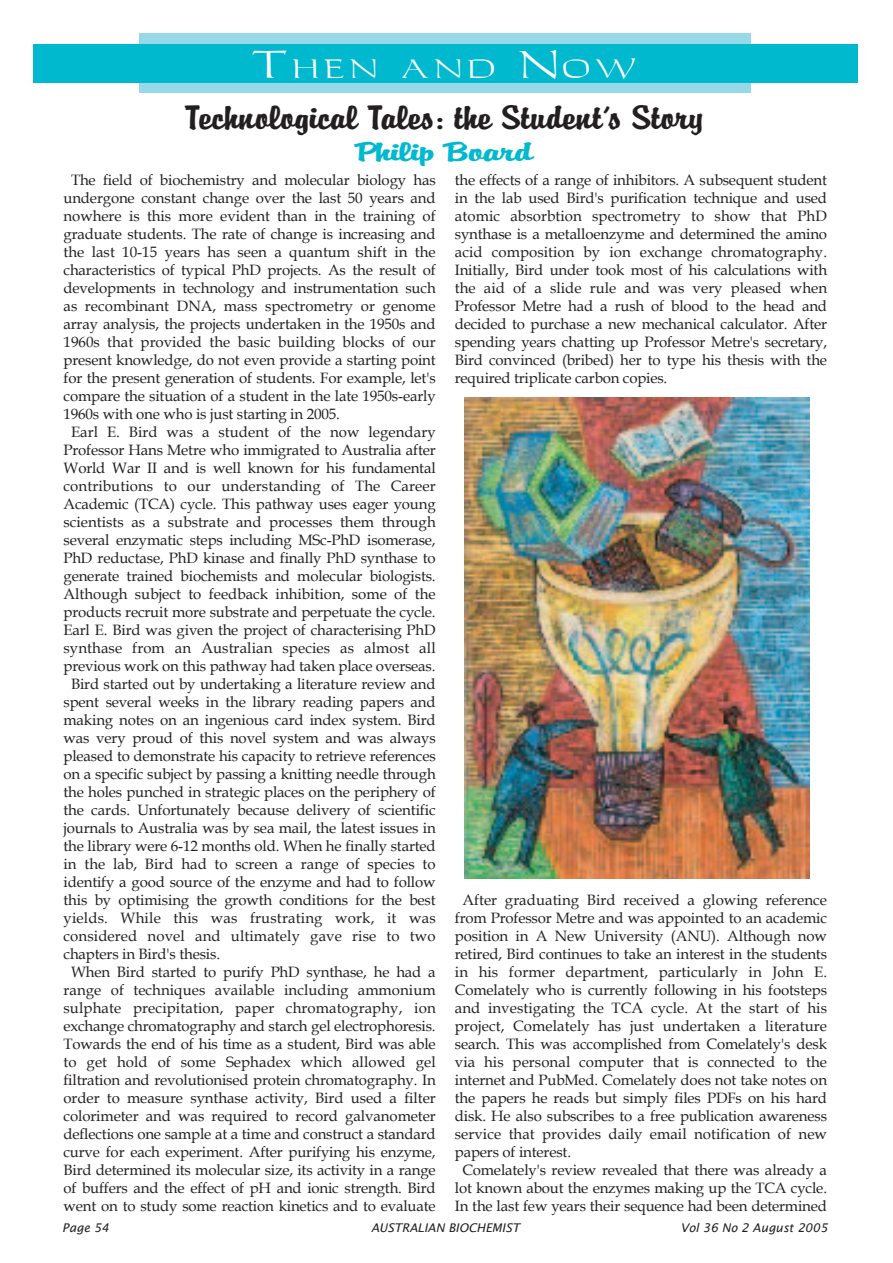
<style>
.page{position:relative;width:893px;height:1263px;background:#fff}
.page>*{position:absolute;margin:0;border:0;box-sizing:border-box;transform-origin:0 0}
.t1{font:36px "Carolus";letter-spacing:.075em;color:#fff;scale:1.25 1}
.t2{font:30px "Brody";color:#231f20;scale:1.25 1}
.t3{font:24px "Brody";letter-spacing:-.025em;color:#00b9cf;scale:1.75 1}
.t4{font:15px/18px "Book Antiqua";letter-spacing:-.01em;color:#231f20;text-align:justify}
.t5{font:15px "Book Antiqua";letter-spacing:.01em;color:#231f20}
.t6{font:italic 12px "Lucida Sans";color:#231f20}
</style>
<div class="page">
<div style="left:139px;top:33px;width:611px;height:60px;background:#97d8e9"></div>
<div style="left:33px;top:44px;width:824px;height:38px;background:#00b9cf"></div>
<img style="left:465px;top:397px;width:344px;height:481px">
<h1 class="t1" style="left:251px;top:46px;width:310px">Then and Now</h1>
<h2 class="t2" style="left:185px;top:99px;width:417px">Technological Tales: the Student's Story</h2>
<p class="t4" style="left:71px;top:171px;width:366px">The field of biochemistry and molecular biology has</p>
<p class="t4" style="left:64px;top:189px;width:374px">undergone constant change over the last 50 years and</p>
<p class="t4" style="left:63px;top:207px;width:374px">nowhere is this more evident than in the training of</p>
<p class="t4" style="left:63px;top:225px;width:374px">graduate students. The rate of change is increasing and</p>
<p class="t4" style="left:63px;top:243px;width:374px">the last 10-15 years has seen a quantum shift in the</p>
<p class="t4" style="left:63px;top:261px;width:374px">characteristics of typical PhD projects. As the result of</p>
<p class="t4" style="left:63px;top:279px;width:374px">developments in technology and instrumentation such</p>
<p class="t4" style="left:63px;top:297px;width:374px">as recombinant DNA, mass spectrometry or genome</p>
<p class="t4" style="left:63px;top:315px;width:374px">array analysis, the projects undertaken in the 1950s and</p>
<p class="t4" style="left:63px;top:333px;width:374px">1960s that provided the basic building blocks of our</p>
<p class="t4" style="left:63px;top:351px;width:374px">present knowledge, do not even provide a starting point</p>
<p class="t4" style="left:63px;top:369px;width:374px">for the present generation of students. For example, let's</p>
<p class="t4" style="left:63px;top:387px;width:374px">compare the situation of a student in the late 1950s-early</p>
<p class="t4" style="left:63px;top:405px;width:278px">1960s with one who is just starting in 2005.</p>
<p class="t4" style="left:71px;top:423px;width:366px">Earl E. Bird was a student of the now legendary</p>
<p class="t4" style="left:63px;top:441px;width:374px">Professor Hans Metre who immigrated to Australia after</p>
<p class="t4" style="left:63px;top:459px;width:374px">World War II and is well known for his fundamental</p>
<p class="t4" style="left:63px;top:477px;width:374px">contributions to our understanding of The Career</p>
<p class="t4" style="left:63px;top:495px;width:374px">Academic (TCA) cycle. This pathway uses eager young</p>
<p class="t4" style="left:63px;top:513px;width:374px">scientists as a substrate and processes them through</p>
<p class="t4" style="left:63px;top:531px;width:374px">several enzymatic steps including MSc-PhD isomerase,</p>
<p class="t4" style="left:63px;top:549px;width:374px">PhD reductase, PhD kinase and finally PhD synthase to</p>
<p class="t4" style="left:63px;top:567px;width:374px">generate trained biochemists and molecular biologists.</p>
<p class="t4" style="left:63px;top:585px;width:374px">Although subject to feedback inhibition, some of the</p>
<p class="t4" style="left:63px;top:603px;width:374px">products recruit more substrate and perpetuate the cycle.</p>
<p class="t4" style="left:63px;top:621px;width:374px">Earl E. Bird was given the project of characterising PhD</p>
<p class="t4" style="left:63px;top:639px;width:374px">synthase from an Australian species as almost all</p>
<p class="t4" style="left:63px;top:657px;width:374px">previous work on this pathway had taken place overseas.</p>
<p class="t4" style="left:71px;top:675px;width:366px">Bird started out by undertaking a literature review and</p>
<p class="t4" style="left:64px;top:693px;width:374px">spent several weeks in the library reading papers and</p>
<p class="t4" style="left:64px;top:711px;width:374px">making notes on an ingenious card index system. Bird</p>
<p class="t4" style="left:63px;top:729px;width:374px">was very proud of this novel system and was always</p>
<p class="t4" style="left:63px;top:747px;width:374px">pleased to demonstrate his capacity to retrieve references</p>
<p class="t4" style="left:63px;top:765px;width:374px">on a specific subject by passing a knitting needle through</p>
<p class="t4" style="left:63px;top:783px;width:374px">the holes punched in strategic places on the periphery of</p>
<p class="t4" style="left:63px;top:801px;width:374px">the cards. Unfortunately because delivery of scientific</p>
<p class="t4" style="left:63px;top:819px;width:374px">journals to Australia was by sea mail, the latest issues in</p>
<p class="t4" style="left:63px;top:837px;width:374px">the library were 6-12 months old. When he finally started</p>
<p class="t4" style="left:63px;top:855px;width:374px">in the lab, Bird had to screen a range of species to</p>
<p class="t4" style="left:63px;top:873px;width:374px">identify a good source of the enzyme and had to follow</p>
<p class="t4" style="left:63px;top:891px;width:374px">this by optimising the growth conditions for the best</p>
<p class="t5" style="left:63px;top:908px;width:374px">yields. While this was frustrating work, it was</p>
<p class="t4" style="left:63px;top:927px;width:374px">considered novel and ultimately gave rise to two</p>
<p class="t4" style="left:64px;top:945px;width:158px">chapters in Bird's thesis.</p>
<p class="t4" style="left:71px;top:963px;width:366px">When Bird started to purify PhD synthase, he had a</p>
<p class="t4" style="left:64px;top:981px;width:374px">range of techniques available including ammonium</p>
<p class="t5" style="left:64px;top:998px;width:374px">sulphate precipitation, paper chromatography, ion</p>
<p class="t4" style="left:64px;top:1017px;width:374px">exchange chromatography and starch gel electrophoresis.</p>
<p class="t4" style="left:64px;top:1035px;width:374px">Towards the end of his time as a student, Bird was able</p>
<p class="t4" style="left:64px;top:1053px;width:374px">to get hold of some Sephadex which allowed gel</p>
<p class="t4" style="left:64px;top:1071px;width:374px">filtration and revolutionised protein chromatography. In</p>
<p class="t4" style="left:64px;top:1089px;width:374px">order to measure synthase activity, Bird used a filter</p>
<p class="t4" style="left:64px;top:1107px;width:374px">colorimeter and was required to record galvanometer</p>
<p class="t4" style="left:64px;top:1125px;width:374px">deflections one sample at a time and construct a standard</p>
<p class="t4" style="left:64px;top:1143px;width:374px">curve for each experiment. After purifying his enzyme,</p>
<p class="t4" style="left:64px;top:1161px;width:374px">Bird determined its molecular size, its activity in a range</p>
<p class="t4" style="left:64px;top:1179px;width:374px">of buffers and the effect of pH and ionic strength. Bird</p>
<p class="t4" style="left:64px;top:1197px;width:374px">went on to study some reaction kinetics and to evaluate</p>
<h3 class="t3" style="left:356px;top:137px;width:103px">Philip Board</h3>
<p class="t4" style="left:455px;top:171px;width:374px">the effects of a range of inhibitors. A subsequent student in the lab used Bird's purification technique and used atomic absorbtion spectrometry to show that PhD synthase is a metalloenzyme and determined the amino acid composition by ion exchange chromatography.<br>Initially, Bird under took most of his calculations with the aid of a slide rule and was very pleased when Professor Metre had a rush of blood to the head and decided to purchase a new mechanical calculator. After spending years chatting up Professor Metre's secretary, Bird convinced (bribed) her to type his thesis with the required triplicate carbon copies.</p>
<p class="t4" style="left:462px;top:891px;width:366px">After graduating Bird received a glowing reference</p>
<p class="t4" style="left:455px;top:909px;width:374px">from Professor Metre and was appointed to an academic</p>
<p class="t4" style="left:455px;top:927px;width:374px">position in A New University (ANU). Although now</p>
<p class="t4" style="left:455px;top:945px;width:374px">retired, Bird continues to take an interest in the students</p>
<p class="t5" style="left:455px;top:962px;width:374px">in his former department, particularly in John E.</p>
<p class="t4" style="left:455px;top:981px;width:374px">Comelately who is currently following in his footsteps</p>
<p class="t4" style="left:455px;top:999px;width:374px">and investigating the TCA cycle. At the start of his</p>
<p class="t4" style="left:455px;top:1017px;width:374px">project, Comelately has just undertaken a literature</p>
<p class="t4" style="left:455px;top:1035px;width:374px">search. This was accomplished from Comelately's desk</p>
<p class="t4" style="left:455px;top:1053px;width:374px">via his personal computer that is connected to the</p>
<p class="t4" style="left:455px;top:1071px;width:374px">internet and PubMed. Comelately does not take notes on</p>
<p class="t4" style="left:455px;top:1089px;width:374px">the papers he reads but simply files PDFs on his hard</p>
<p class="t4" style="left:455px;top:1107px;width:374px">disk. He also subscribes to a free publication awareness</p>
<p class="t4" style="left:455px;top:1125px;width:374px">service that provides daily email notification of new</p>
<p class="t4" style="left:455px;top:1143px;width:118px">papers of interest.</p>
<p class="t4" style="left:462px;top:1161px;width:366px">Comelately's review revealed that there was already a</p>
<p class="t4" style="left:455px;top:1179px;width:374px">lot known about the enzymes making up the TCA cycle.</p>
<p class="t4" style="left:455px;top:1197px;width:374px">In the last few years their sequence had been determined</p>
<p class="t6" style="left:62px;top:1221px;width:48px">Page 54</p>
<p class="t6" style="left:371px;top:1221px;width:150px">AUSTRALIAN BIOCHEMIST</p>
<p class="t6" style="left:680px;top:1221px;width:149px">Vol 36 No 2 August 2005</p>
</div>
